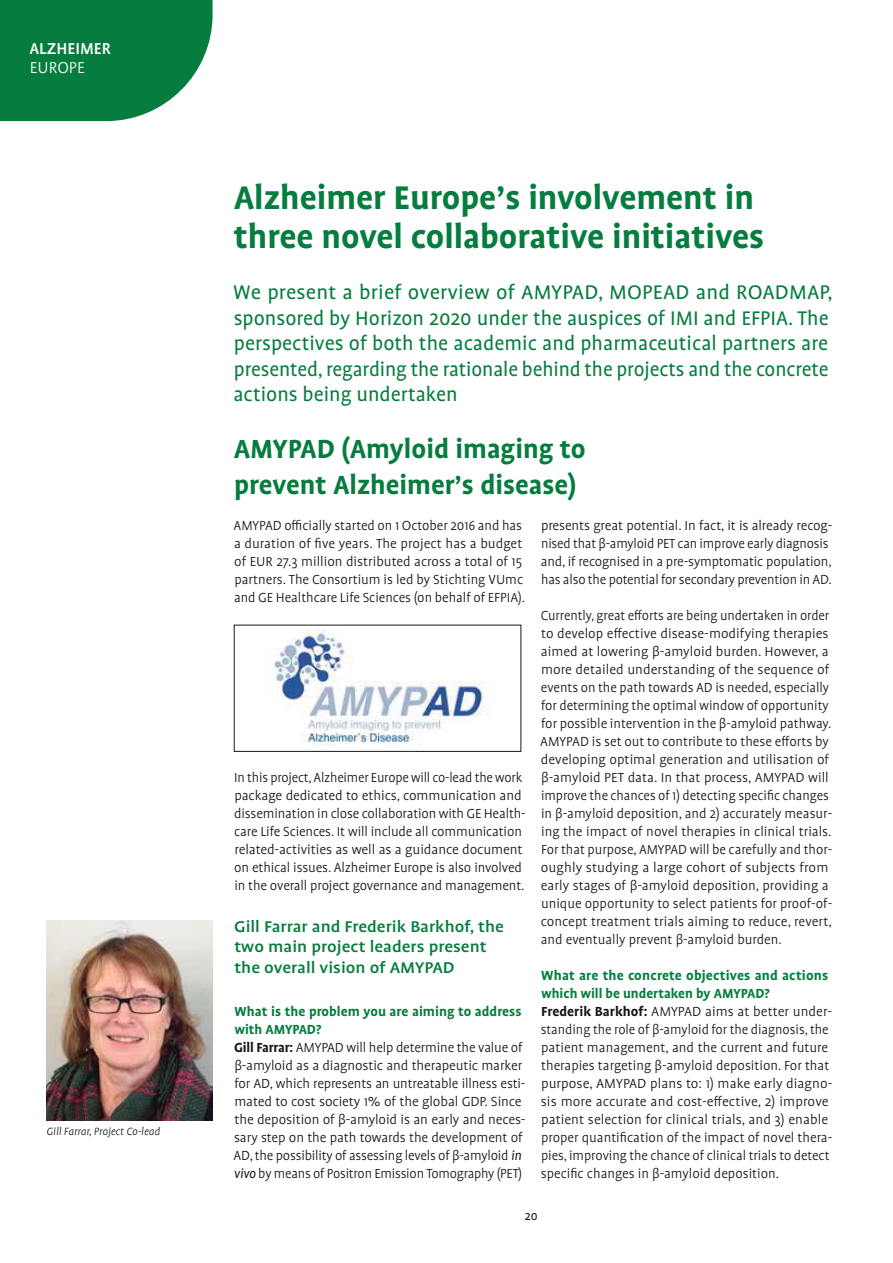
<style>
.page{position:relative;width:893px;height:1263px;background:#fff}
.page>*{position:absolute;margin:0;border:0;box-sizing:border-box;transform-origin:0 0}
.t1{font:700 37.5px/39px "Profile Pro";color:#067d3f}
.t2{font:700 30px/36px "Profile Pro";color:#067d3f}
.t3{font:22.5px/25.5px "Profile Pro";color:#067d3f}
.t4{font:500 18px "Profile Pro";color:#fff}
.t5{font:300 18px "Profile Pro";color:#fff}
.t6{font:500 17.85px/20.5px "Profile Pro";color:#067d3f;scale:1.1 1}
.t7{font:300 15px/18px "Profile Pro";letter-spacing:-.005em;color:#181917}
.t8{font:13.5px "Profile Pro";color:#181917}
.t9{font:italic 300 12px "Profile Pro";color:#181917}
.s1{font-weight:700;color:#067d3f}
.s2{font-weight:700}
.s3{font-weight:400;font-style:italic}
</style>
<div class="page">
<svg style="left:0;top:0;width:213px;height:121px;background:#1c8850"></svg>
<img style="left:47px;top:921px;width:166px;height:199px">
<img style="left:274px;top:629px;width:215px;height:116px">
<div style="left:234px;top:625px;width:287px;height:127px;border:1px solid #181917"></div>
<p class="t4" style="left:30px;top:41px;width:83px">ALZHEIMER</p>
<p class="t5" style="left:30px;top:60px;width:56px">EUROPE</p>
<p class="t9" style="left:47px;top:1124px;width:115px">Gill Farrar, Project Co-lead</p>
<h1 class="t1" style="left:234px;top:181px;width:532px">Alzheimer Europe’s involvement in three novel collaborative initiatives</h1>
<p class="t3" style="left:233px;top:281px;width:601px">We present a brief overview of AMYPAD, MOPEAD and ROADMAP, sponsored by Horizon 2020 under the auspices of IMI and EFPIA. The perspectives of both the academic and pharmaceutical partners are presented, regarding the rationale behind the projects and the concrete actions being undertaken</p>
<h2 class="t2" style="left:234px;top:433px;width:353px">AMYPAD (Amyloid imaging to prevent Alzheimer’s disease)</h2>
<p class="t7" style="left:234px;top:518px;width:293px">AMYPAD officially started on 1 October 2016 and has a duration of five years. The project has a budget of EUR 27.3 million distributed across a total of 15 partners. The Consortium is led by Stichting VUmc and GE Healthcare Life Sciences (on behalf of EFPIA).</p>
<p class="t7" style="left:541px;top:518px;width:293px">presents great potential. In fact, it is already recog&shy;nised that β-amyloid PET can improve early diagnosis and, if recognised in a pre-symptomatic population, has also the potential for secondary prevention in AD.</p>
<p class="t7" style="left:540px;top:608px;width:294px">Currently, great efforts are being undertaken in order to develop effective disease-modifying therapies aimed at lowering β-amyloid burden. However, a more detailed understanding of the sequence of events on the path towards AD is needed, especially for determining the optimal window of opportunity for possible intervention in the β-amyloid pathway.<br>AMYPAD is set out to contribute to these efforts by developing optimal generation and utilisation of β-amyloid PET data. In that process, AMYPAD will improve the chances of 1) detecting specific changes in β-amyloid deposition, and 2) accurately measur&shy;ing the impact of novel therapies in clinical trials.<br>For that purpose, AMYPAD will be carefully and thor&shy;oughly studying a large cohort of subjects from early stages of β-amyloid deposition, providing a unique opportunity to select patients for proof-of&shy;concept treatment trials aiming to reduce, revert, and eventually prevent β-amyloid burden.</p>
<p class="t7" style="left:541px;top:968px;width:293px"><span class="s1">What are the concrete objectives and actions which will be undertaken by AMYPAD?<br></span><span class="s2">Frederik Barkhof:</span> AMYPAD aims at better under&shy;standing the role of β-amyloid for the diagnosis, the patient management, and the current and future therapies targeting β-amyloid deposition. For that purpose, AMYPAD plans to: 1) make early diagno&shy;sis more accurate and cost-effective, 2) improve patient selection for clinical trials, and 3) enable proper quantification of the impact of novel thera&shy;pies, improving the chance of clinical trials to detect specific changes in β-amyloid deposition.</p>
<p class="t7" style="left:234px;top:770px;width:293px">In this project, Alzheimer Europe will co-lead the work package dedicated to ethics, communication and dissemination in close collaboration with GE Health&shy;care Life Sciences. It will include all communication related-activities as well as a guidance document on ethical issues. Alzheimer Europe is also involved in the overall project governance and management.</p>
<p class="t6" style="left:234px;top:917px;width:246px">Gill Farrar and Frederik Barkhof, the two main project leaders present the overall vision of AMYPAD</p>
<p class="t7" style="left:234px;top:1004px;width:294px"><span class="s1">What is the problem you are aiming to address with AMYPAD?<br></span><span class="s2">Gill Farrar:</span> AMYPAD will help determine the value of β-amyloid as a diagnostic and therapeutic marker for AD, which represents an untreatable illness esti&shy;mated to cost society 1% of the global GDP. Since the deposition of β-amyloid is an early and neces&shy;sary step on the path towards the development of AD, the possibility of assessing levels of β-amyloid <span class="s3">in vivo</span> by means of Positron Emission Tomography (PET)</p>
<p class="t8" style="left:525px;top:1211px;width:14px">20</p>
</div>
